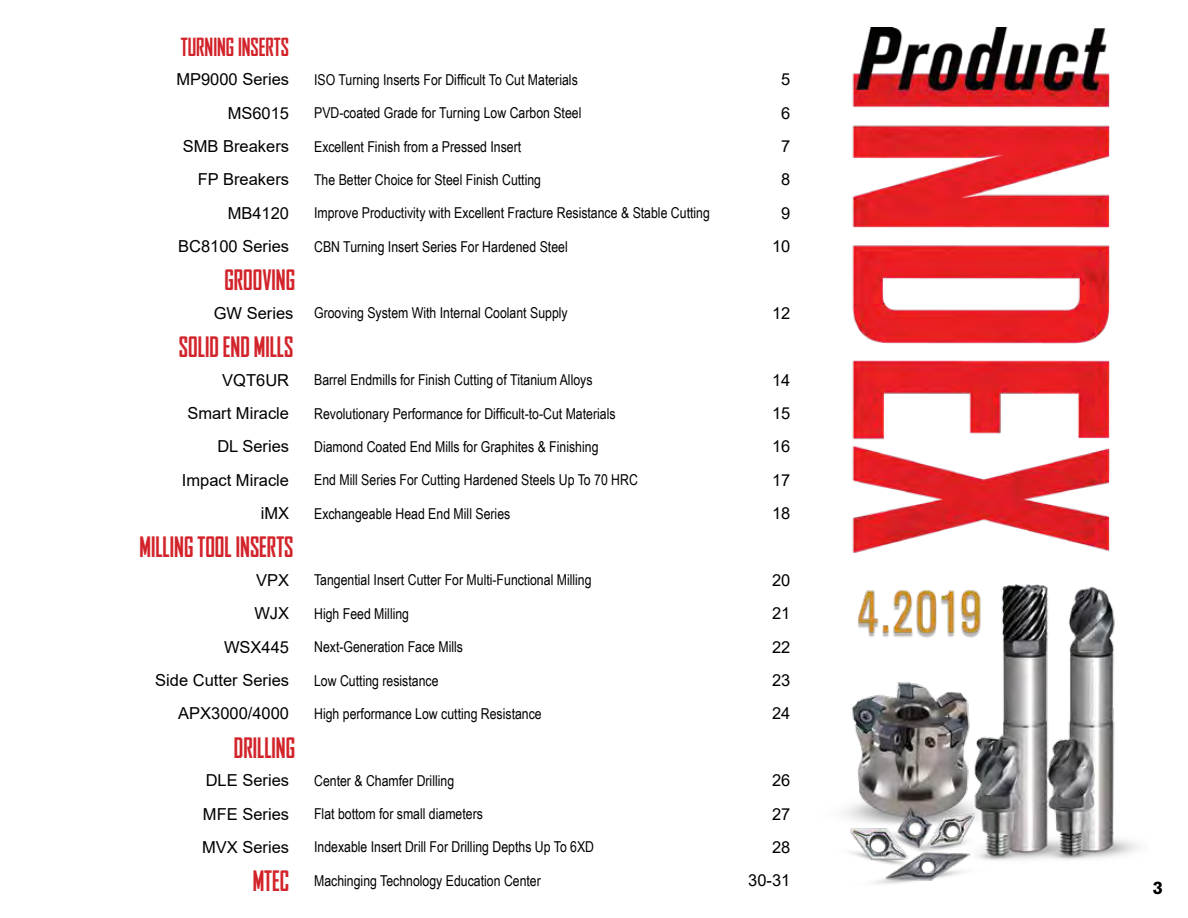
<style>
.page{position:relative;width:1188px;height:918px;background:#fff}
.page>*{position:absolute;margin:0;border:0;box-sizing:border-box;transform-origin:0 0}
.t1{font:700 condensed 27px "Agency FB";color:#d2232a}
.t2{font:700 condensed 27px "Agency FB";color:#d2232a}
.t3{font:700 condensed 24px "Agency FB";color:#d2232a}
.t4{font:700 18px "Akzidenz Grotesk Std";color:#000}
.t5{font:16.5px "Arial";color:#000}
.t6{font:15px "Arial Narrow";color:#000}
.s1{font-style:inherit}
.s2{font-family:"Agency FB";font-weight:700;font-stretch:condensed;font-size:27px;color:#d2232a}
</style>
<div class="page">
<img style="left:845px;top:28px;width:294px;height:856px">
<h2 class="t3" style="left:181px;top:32px;width:110px">TURNING INSERTS</h2>
<p class="t5" style="left:176px;top:68px;width:114px">MP9000 Series</p>
<p class="t6" style="left:314px;top:68px;width:265px">ISO Turning Inserts For Difficult To Cut Materials</p>
<p class="t5" style="left:781px;top:68px;width:11px">5</p>
<p class="t5" style="left:228px;top:102px;width:63px">MS6015</p>
<p class="t6" style="left:314px;top:102px;width:269px">PVD-coated Grade for Turning Low Carbon Steel</p>
<p class="t5" style="left:781px;top:102px;width:11px">6</p>
<p class="t5" style="left:183px;top:135px;width:108px">SMB Breakers</p>
<p class="t6" style="left:314px;top:135px;width:209px">Excellent Finish from a Pressed Insert</p>
<p class="t5" style="left:781px;top:135px;width:11px">7</p>
<p class="t5" style="left:198px;top:168px;width:93px">FP Breakers</p>
<p class="t6" style="left:314px;top:169px;width:228px">The Better Choice for Steel Finish Cutting</p>
<p class="t5" style="left:781px;top:168px;width:11px">8</p>
<p class="t5" style="left:228px;top:202px;width:63px">MB4120</p>
<p class="t6" style="left:314px;top:202px;width:397px">Improve Productivity with Excellent Fracture Resistance &amp; Stable Cutting</p>
<p class="t5" style="left:781px;top:202px;width:11px">9</p>
<p class="t5" style="left:178px;top:235px;width:112px">BC8100 Series</p>
<p class="t6" style="left:314px;top:235px;width:255px">CBN Turning Insert Series For Hardened Steel</p>
<p class="t5" style="left:772px;top:235px;width:20px">10</p>
<h1 class="t1" style="left:225px;top:264px;width:72px">GROOVING</h1>
<p class="t5" style="left:214px;top:302px;width:81px">GW Series</p>
<p class="t6" style="left:314px;top:302px;width:255px">Grooving System With Internal Coolant Supply</p>
<p class="t5" style="left:772px;top:302px;width:20px">12</p>
<h1 class="t1" style="left:179px;top:331px;width:116px">SOLID END MILLS</h1>
<p class="t5" style="left:222px;top:369px;width:68px">VQT6UR</p>
<p class="t6" style="left:314px;top:369px;width:280px">Barrel Endmills for Finish Cutting of Titanium Alloys</p>
<p class="t5" style="left:772px;top:369px;width:20px">14</p>
<p class="t5" style="left:187px;top:402px;width:103px">Smart Miracle</p>
<p class="t6" style="left:314px;top:402px;width:303px">Revolutionary Performance for Difficult-to-Cut Materials</p>
<p class="t5" style="left:772px;top:402px;width:20px">15</p>
<p class="t5" style="left:217px;top:435px;width:73px">DL Series</p>
<p class="t6" style="left:314px;top:436px;width:286px">Diamond Coated End Mills for Graphites &amp; Finishing</p>
<p class="t5" style="left:772px;top:435px;width:20px">16</p>
<p class="t5" style="left:182px;top:469px;width:109px">Impact Miracle</p>
<p class="t6" style="left:314px;top:469px;width:325px">End Mill Series For Cutting Hardened Steels Up To 70 HRC</p>
<p class="t5" style="left:772px;top:469px;width:20px">17</p>
<p class="t5" style="left:261px;top:502px;width:30px">iMX</p>
<p class="t6" style="left:314px;top:502px;width:198px">Exchangeable Head End Mill Series</p>
<p class="t5" style="left:772px;top:502px;width:20px">18</p>
<h1 class="t2" style="left:140px;top:531px;width:155px"><span class="s1">MILLING</span> TOOL INSERTS</h1>
<p class="t5" style="left:256px;top:569px;width:35px">VPX</p>
<p class="t6" style="left:314px;top:569px;width:279px">Tangential Insert Cutter For Multi-Functional Milling</p>
<p class="t5" style="left:772px;top:569px;width:20px">20</p>
<p class="t5" style="left:254px;top:602px;width:36px">WJX</p>
<p class="t6" style="left:314px;top:603px;width:97px">High Feed Milling</p>
<p class="t5" style="left:772px;top:602px;width:20px">21</p>
<p class="t5" style="left:224px;top:636px;width:67px">WSX445</p>
<p class="t6" style="left:314px;top:636px;width:151px">Next-Generation Face Mills</p>
<p class="t5" style="left:772px;top:636px;width:20px">22</p>
<p class="t5" style="left:155px;top:669px;width:135px">Side Cutter Series</p>
<p class="t6" style="left:314px;top:669px;width:126px">Low Cutting resistance</p>
<p class="t5" style="left:772px;top:669px;width:20px">23</p>
<p class="t5" style="left:178px;top:702px;width:112px">APX3000/4000</p>
<p class="t6" style="left:314px;top:703px;width:229px">High performance Low cutting Resistance</p>
<p class="t5" style="left:772px;top:702px;width:20px">24</p>
<h1 class="t1" style="left:234px;top:732px;width:63px">DRILLING</h1>
<p class="t5" style="left:206px;top:769px;width:85px">DLE Series</p>
<p class="t6" style="left:314px;top:769px;width:142px">Center &amp; Chamfer Drilling</p>
<p class="t5" style="left:772px;top:769px;width:20px">26</p>
<p class="t5" style="left:203px;top:802px;width:88px">MFE Series</p>
<p class="t6" style="left:314px;top:803px;width:170px">Flat bottom for small diameters</p>
<p class="t5" style="left:772px;top:802px;width:20px">27</p>
<p class="t5" style="left:202px;top:836px;width:89px">MVX Series</p>
<p class="t6" style="left:314px;top:836px;width:282px">Indexable Insert Drill For Drilling Depths Up To 6XD</p>
<p class="t5" style="left:772px;top:836px;width:20px">28</p>
<p class="t6" style="left:253px;top:870px;width:290px"><span class="s2">MTEC</span> Machinging Technology Education Center</p>
<p class="t5" style="left:748px;top:869px;width:44px">30-31</p>
<p class="t4" style="left:1153px;top:877px;width:12px">3</p>
</div>
